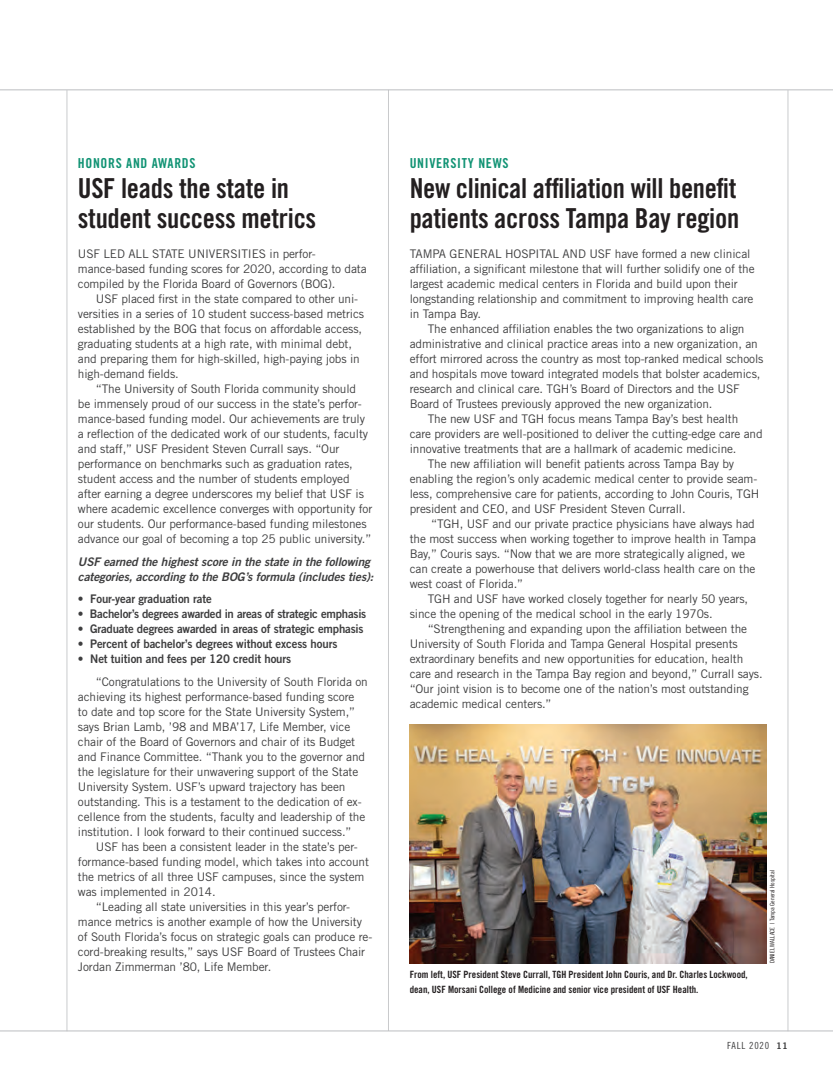
<style>
.page{position:relative;width:833px;height:1080px;background:#fff}
.page>*{position:absolute;margin:0;border:0;box-sizing:border-box;transform-origin:0 0}
.Basic_Body_-_indent{font:27.5px/30px "Trade Gothic LT Std Bd Cn 20";letter-spacing:-.01em;color:#231f20}
.Basic_Body_no_indent{font:27.5px/30px "Trade Gothic LT Std Bd Cn 20";letter-spacing:-.01em;color:#231f20}
.Basic_Body_no_indent-2{font:13.75px "Trade Gothic LT Std Bd Cn 20";letter-spacing:.05em;color:#119374}
.Basic_Body_-_indent-2{font:11.88px/15px "Trade Gothic LT Std";letter-spacing:-.01em;color:#3e3e3f}
.Basic_Body_no_indent-3{font:11.88px "Trade Gothic LT Std Bd 2";letter-spacing:-.015em;color:#3e3e3f;scale:.96 1}
.Basic_Body_no_indent-4{font:11.88px/15px "Trade Gothic LT Std";letter-spacing:-.01em;color:#3e3e3f}
.Basic_Body_no_indent-5{font:11.88px/15px "Trade Gothic LT Std Bd 2 Obl";letter-spacing:-.01em;color:#3e3e3f}
.Basic_Body_no_indent-6{font:10px/15px "Trade Gothic LT Std Bd Cn 20";color:#231f20}
.t1{font:9.75px "Trade Gothic LT Std Cn 18";letter-spacing:.08em;color:#3e3e3f}
.Basic_Body_no_indent-7{font:6.25px "Trade Gothic LT Std Cn 18";letter-spacing:-.005em;color:#231f20}
.s1{font-family:"Trade Gothic LT Std Bd 2";font-size:9px}
</style>
<div class="page">
<hr style="left:0;top:1031px;width:832px;height:1px;background:#bcbdc0">
<hr style="left:0;top:90px;width:832px;height:1px;background:#bcbdc0">
<hr style="left:67px;top:90px;width:1px;height:941px;background:#bcbdc0">
<hr style="left:388px;top:90px;width:1px;height:941px;background:#bcbdc0">
<img style="left:409px;top:725px;width:357px;height:238px">
<hr style="left:787px;top:90px;width:1px;height:941px;background:#bcbdc0">
<p class="Basic_Body_no_indent-2" style="left:78px;top:155px;width:119px">HONORS AND AWARDS</p>
<p class="Basic_Body_no_indent" style="left:78px;top:173px;width:240px">USF leads the state in student success metrics</p>
<p class="Basic_Body_no_indent-4" style="left:78px;top:247px;width:290px">USF LED ALL STATE UNIVERSITIES in perfor&shy;mance-based funding scores for 2020, according to data compiled by the Florida Board of Governors (BOG).</p>
<p class="Basic_Body_-_indent-2" style="left:78px;top:292px;width:288px;text-indent:18px">USF placed first in the state compared to other uni&shy;versities in a series of 10 student success-based metrics established by the BOG that focus on affordable access, graduating students at a high rate, with minimal debt, and preparing them for high-skilled, high-paying jobs in high-demand fields.</p>
<p class="Basic_Body_-_indent-2" style="left:78px;top:382px;width:296px;text-indent:18px">“The University of South Florida community should<br>be immensely proud of our success in the state’s perfor&shy;mance-based funding model. Our achievements are truly a reflection of the dedicated work of our students, faculty and staff,” USF President Steven Currall says. “Our performance on benchmarks such as graduation rates, student access and the number of students employed after earning a degree underscores my belief that USF is where academic excellence converges with opportunity for our students. Our performance-based funding milestones advance our goal of becoming a top 25 public university.”</p>
<p class="Basic_Body_no_indent-5" style="left:78px;top:554px;width:297px">USF earned the highest score in the state in the following categories, according to the BOG’s formula (includes ties):</p>
<p class="Basic_Body_no_indent-3" style="left:78px;top:592px;width:141px">• Four-year graduation rate</p>
<p class="Basic_Body_no_indent-3" style="left:78px;top:607px;width:302px">• Bachelor’s degrees awarded in areas of strategic emphasis</p>
<p class="Basic_Body_no_indent-3" style="left:78px;top:622px;width:299px">• Graduate degrees awarded in areas of strategic emphasis</p>
<p class="Basic_Body_no_indent-3" style="left:78px;top:637px;width:272px">• Percent of bachelor’s degrees without excess hours</p>
<p class="Basic_Body_no_indent-3" style="left:78px;top:652px;width:224px">• Net tuition and fees per 120 credit hours</p>
<p class="Basic_Body_-_indent-2" style="left:78px;top:674px;width:291px;text-indent:18px">“Congratulations to the University of South Florida on achieving its highest performance-based funding score<br>to date and top score for the State University System,” says Brian Lamb, ’98 and MBA’17, Life Member, vice chair of the Board of Governors and chair of its Budget and Finance Committee. “Thank you to the governor and the legislature for their unwavering support of the State University System. USF’s upward trajectory has been outstanding. This is a testament to the dedication of ex&shy;cellence from the students, faculty and leadership of the institution. I look forward to their continued success.”</p>
<p class="Basic_Body_-_indent-2" style="left:78px;top:839px;width:292px;text-indent:18px">USF has been a consistent leader in the state’s per&shy;formance-based funding model, which takes into account the metrics of all three USF campuses, since the system was implemented in 2014.</p>
<p class="Basic_Body_-_indent-2" style="left:78px;top:899px;width:296px;text-indent:18px">“Leading all state universities in this year’s perfor&shy;mance metrics is another example of how the University of South Florida’s focus on strategic goals can produce re&shy;cord-breaking results,” says USF Board of Trustees Chair Jordan Zimmerman ’80, Life Member.</p>
<p class="Basic_Body_no_indent-2" style="left:409px;top:155px;width:100px">UNIVERSITY NEWS</p>
<p class="Basic_Body_-_indent" style="left:409px;top:173px;width:331px">New clinical affiliation will benefit patients across Tampa Bay region</p>
<p class="Basic_Body_-_indent-2" style="left:409px;top:246px;width:346px">TAMPA GENERAL HOSPITAL AND USF have formed a new clinical affiliation, a significant milestone that will further solidify one of the largest academic medical centers in Florida and build upon their longstanding relationship and commitment to improving health care in Tampa Bay.</p>
<p class="Basic_Body_-_indent-2" style="left:409px;top:321px;width:355px;text-indent:18px">The enhanced affiliation enables the two organizations to align administrative and clinical practice areas into a new organization, an effort mirrored across the country as most top-ranked medical schools and hospitals move toward integrated models that bolster academics, research and clinical care. TGH’s Board of Directors and the USF Board of Trustees previously approved the new organization.</p>
<p class="Basic_Body_-_indent-2" style="left:409px;top:411px;width:354px;text-indent:18px">The new USF and TGH focus means Tampa Bay’s best health care providers are well-positioned to deliver the cutting-edge care and innovative treatments that are a hallmark of academic medicine.</p>
<p class="Basic_Body_-_indent-2" style="left:409px;top:456px;width:351px;text-indent:18px">The new affiliation will benefit patients across Tampa Bay by enabling the region’s only academic medical center to provide seam&shy;less, comprehensive care for patients, according to John Couris, TGH president and CEO, and USF President Steven Currall.</p>
<p class="Basic_Body_-_indent-2" style="left:409px;top:516px;width:348px;text-indent:22px">“TGH, USF and our private practice physicians have always had the most success when working together to improve health in Tampa Bay,” Couris says. “Now that we are more strategically aligned, we can create a powerhouse that delivers world-class health care on the west coast of Florida.”</p>
<p class="Basic_Body_-_indent-2" style="left:409px;top:591px;width:340px;text-indent:18px">TGH and USF have worked closely together for nearly 50 years, since the opening of the medical school in the early 1970s.</p>
<p class="Basic_Body_-_indent-2" style="left:409px;top:621px;width:354px;text-indent:18px">“Strengthening and expanding upon the affiliation between the University of South Florida and Tampa General Hospital presents extraordinary benefits and new opportunities for education, health care and research in the Tampa Bay region and beyond,” Currall says. “Our joint vision is to become one of the nation’s most outstanding academic medical centers.”</p>
<p class="Basic_Body_no_indent-6" style="left:409px;top:967px;width:339px">From left, USF President Steve Currall, TGH President John Couris, and Dr. Charles Lockwood, dean, USF Morsani College of Medicine and senior vice president of USF Health.</p>
<p class="Basic_Body_no_indent-7" style="left:768px;top:963px;width:95px;rotate:-90deg">DANIEL WALLACE | Tampa General Hospital</p>
<p class="t1" style="left:727px;top:1040px;width:62px">FALL 2020 <span class="s1">11</span></p>
</div>
